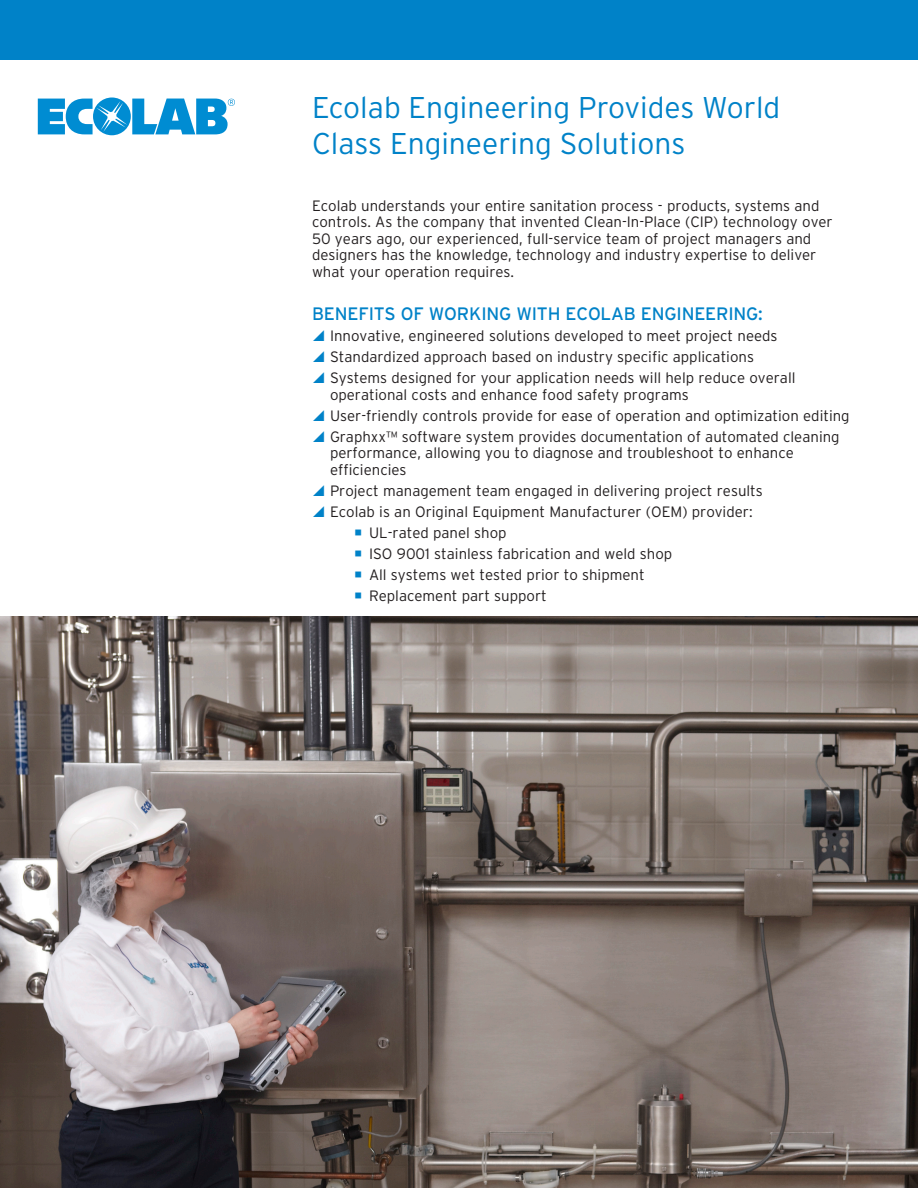
<style>
.page{position:relative;width:918px;height:1188px;background:#fff}
.page>*{position:absolute;margin:0;border:0;box-sizing:border-box;transform-origin:0 0}
.t1{font:300 30px/36px "Interstate";color:#0082c8}
.body_back{font:18px "Interstate";letter-spacing:-.01em;color:#0082c8}
.body_back-2{font:300 15px/16.5px "Interstate";color:#231f20}
</style>
<div class="page">
<div style="left:0;top:0;width:918px;height:59px;background:#0082c8"></div>
<svg style="left:38px;top:98px;width:197px;height:37px"></svg>
<img style="left:1px;top:617px;width:917px;height:571px">
<p class="t1" style="left:312px;top:89px;width:470px">Ecolab Engineering Provides World<br>Class Engineering Solutions</p>
<p class="body_back-2" style="left:312px;top:197px;width:522px">Ecolab understands your entire sanitation process - products, systems and controls. As the company that invented Clean-In-Place (CIP) technology over 50 years ago, our experienced, full-service team of project managers and designers has the knowledge, technology and industry expertise to deliver what your operation requires.</p>
<p class="body_back" style="left:312px;top:303px;width:452px">BENEFITS OF WORKING WITH ECOLAB ENGINEERING:</p>
<p class="body_back-2" style="left:330px;top:327px;width:449px">Innovative, engineered solutions developed to meet project needs</p>
<p class="body_back-2" style="left:330px;top:348px;width:426px">Standardized approach based on industry specific applications</p>
<p class="body_back-2" style="left:330px;top:369px;width:467px">Systems designed for your application needs will help reduce overall operational costs and enhance food safety programs</p>
<p class="body_back-2" style="left:330px;top:407px;width:521px">User-friendly controls provide for ease of operation and optimization editing</p>
<p class="body_back-2" style="left:330px;top:428px;width:511px">Graphxx™ software system provides documentation of automated cleaning performance, allowing you to diagnose and troubleshoot to enhance efficiencies</p>
<p class="body_back-2" style="left:330px;top:482px;width:434px">Project management team engaged in delivering project results</p>
<p class="body_back-2" style="left:330px;top:503px;width:424px">Ecolab is an Original Equipment Manufacturer (OEM) provider:</p>
<p class="body_back-2" style="left:369px;top:524px;width:139px">UL-rated panel shop</p>
<p class="body_back-2" style="left:369px;top:545px;width:305px">ISO 9001 stainless fabrication and weld shop</p>
<p class="body_back-2" style="left:369px;top:566px;width:277px">All systems wet tested prior to shipment</p>
<p class="body_back-2" style="left:369px;top:587px;width:179px">Replacement part support</p>
</div>
